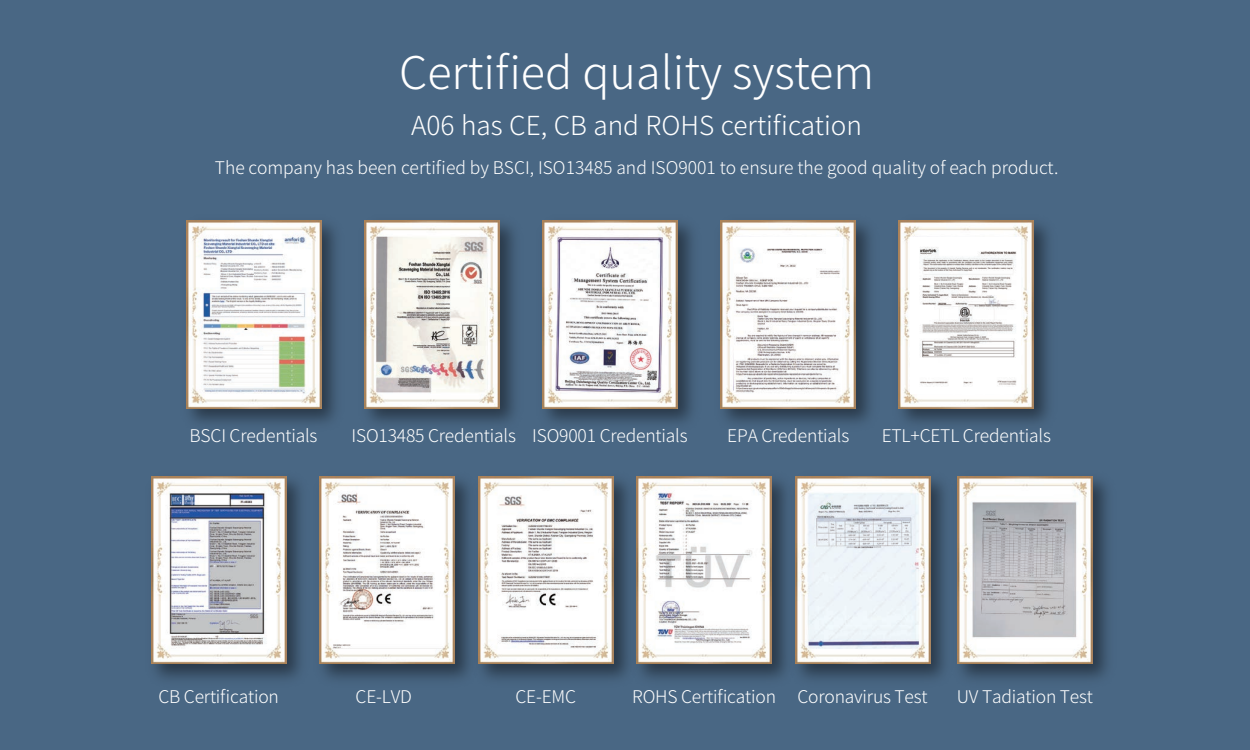
<style>
.page{position:relative;width:1250px;height:750px;background:#496784}
.page>*{position:absolute;margin:0;border:0;box-sizing:border-box;transform-origin:0 0}
.t1{font:300 45px "Source Han Sans CN";color:#fff}
.t2{font:300 26.25px "Source Han Sans CN";color:#fff}
.t3{font:300 17.5px "Source Han Sans CN";letter-spacing:-.01em;color:#fff}
</style>
<div class="page">
<img style="left:154px;top:476px;width:147px;height:204px">
<img style="left:151px;top:476px;width:135px;height:188px">
<img style="left:799px;top:476px;width:146px;height:204px">
<img style="left:799px;top:476px;width:131px;height:188px">
<img style="left:641px;top:476px;width:158px;height:204px">
<img style="left:641px;top:476px;width:131px;height:188px">
<img style="left:483px;top:476px;width:158px;height:204px">
<img style="left:483px;top:476px;width:130px;height:188px">
<img style="left:319px;top:476px;width:164px;height:204px">
<img style="left:320px;top:476px;width:135px;height:188px">
<img style="left:960px;top:476px;width:148px;height:204px">
<img style="left:957px;top:476px;width:135px;height:188px">
<img style="left:186px;top:220px;width:150px;height:204px">
<img style="left:186px;top:221px;width:135px;height:187px">
<img style="left:542px;top:220px;width:151px;height:204px">
<img style="left:542px;top:221px;width:136px;height:187px">
<img style="left:364px;top:220px;width:151px;height:204px">
<img style="left:364px;top:221px;width:135px;height:187px">
<img style="left:720px;top:220px;width:151px;height:204px">
<img style="left:721px;top:221px;width:135px;height:187px">
<img style="left:735px;top:247px;width:107px;height:147px">
<div style="left:733px;top:237px;width:110px;height:10px;background:#fff"></div>
<img style="left:898px;top:220px;width:151px;height:204px">
<img style="left:899px;top:221px;width:135px;height:187px">
<img style="left:911px;top:237px;width:110px;height:156px">
<h1 class="t1" style="left:399px;top:47px;width:477px">Certified quality system</h1>
<h2 class="t2" style="left:411px;top:111px;width:452px">A06 has CE, CB and ROHS certification</h2>
<p class="t3" style="left:215px;top:158px;width:845px">The company has been certified by BSCI, ISO13485 and ISO9001 to ensure the good quality of each product.</p>
<p class="t3" style="left:190px;top:426px;width:129px">BSCI Credentials</p>
<p class="t3" style="left:351px;top:426px;width:338px">ISO13485 Credentials ISO9001 Credentials</p>
<p class="t3" style="left:727px;top:426px;width:124px">EPA Credentials</p>
<p class="t3" style="left:882px;top:426px;width:171px">ETL+CETL Credentials</p>
<p class="t3" style="left:158px;top:687px;width:122px">CB Certification</p>
<p class="t3" style="left:356px;top:687px;width:58px">CE-LVD</p>
<p class="t3" style="left:515px;top:687px;width:62px">CE-EMC</p>
<p class="t3" style="left:632px;top:687px;width:297px">ROHS Certification Coronavirus Test</p>
<p class="t3" style="left:957px;top:687px;width:138px">UV Tadiation Test</p>
</div>
